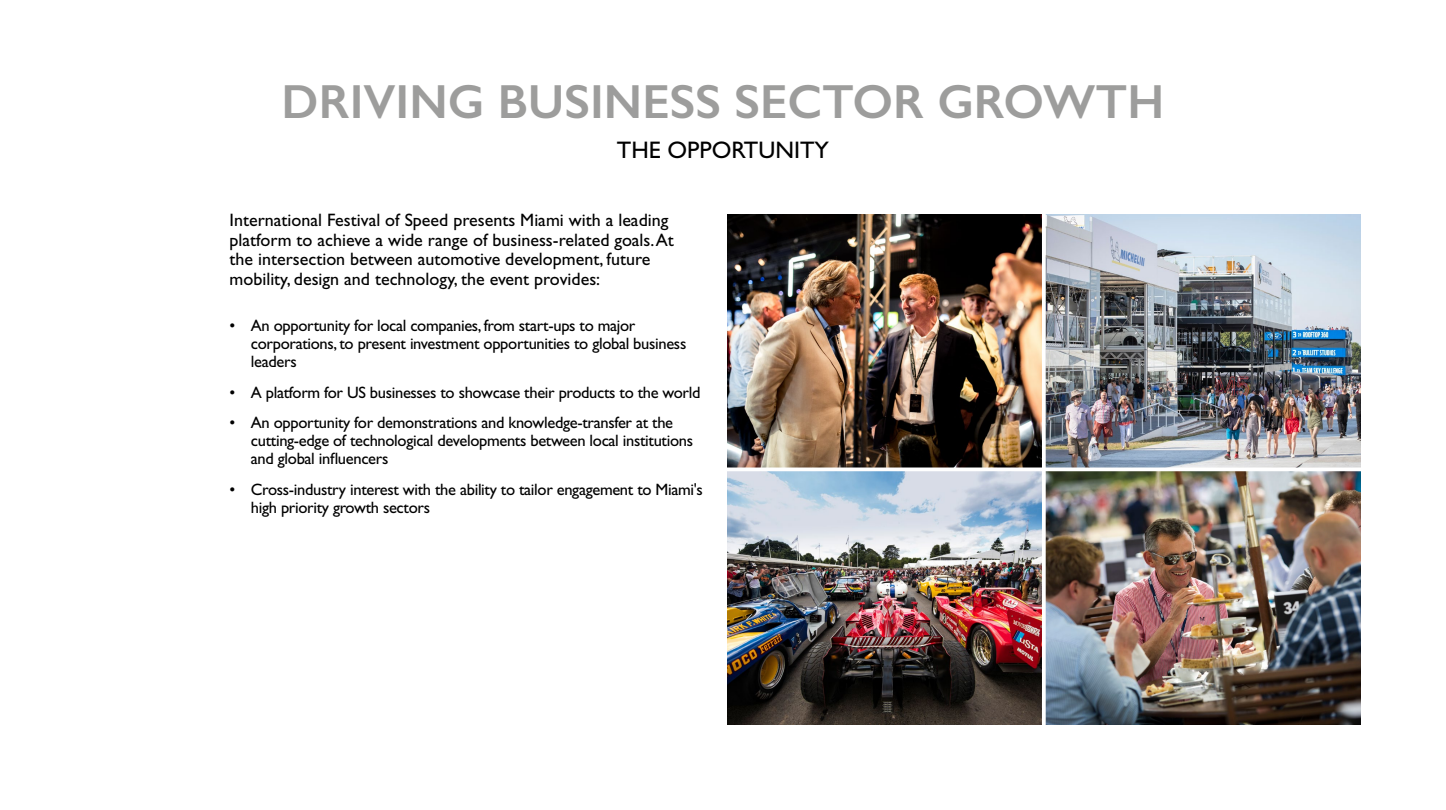
<style>
.page{position:relative;width:1446px;height:810px;background:#fff}
.page>*{position:absolute;margin:0;border:0;box-sizing:border-box;transform-origin:0 0}
.t1{font:600 48px "Gill Sans";color:#9d9d9c}
.t2{font:24px "Gill Sans";color:#000}
.t3{font:18px/19.5px "Gill Sans";color:#000}
.t4{font:16.5px/18px "Gill Sans";letter-spacing:-.02em;color:#000}
</style>
<div class="page">
<img style="left:727px;top:214px;width:634px;height:511px">
<hr style="left:1042px;top:209px;width:3px;height:521px;background:#fff">
<hr style="left:723px;top:468px;width:649px;height:3px;background:#fff">
<h1 class="t1" style="left:282px;top:73px;width:884px">DRIVING BUSINESS SECTOR GROWTH</h1>
<h2 class="t2" style="left:617px;top:136px;width:214px">THE OPPORTUNITY</h2>
<p class="t3" style="left:230px;top:211px;width:446px">International Festival of Speed presents Miami with a leading platform to achieve a wide range of business-related goals. At the intersection between automotive development, future mobility, design and technology, the event provides:</p>
<p class="t4" style="left:251px;top:316px;width:437px;text-indent:-21px">• An opportunity for local companies, from start-ups to major corporations, to present investment opportunities to global business leaders</p>
<p class="t4" style="left:230px;top:383px;width:472px">• A platform for US businesses to showcase their products to the world</p>
<p class="t4" style="left:251px;top:414px;width:444px;text-indent:-21px">• An opportunity for demonstrations and knowledge-transfer at the cutting-edge of technological developments between local institutions and global influencers</p>
<p class="t4" style="left:251px;top:481px;width:453px;text-indent:-21px">• Cross-industry interest with the ability to tailor engagement to Miami's high priority growth sectors</p>
</div>
